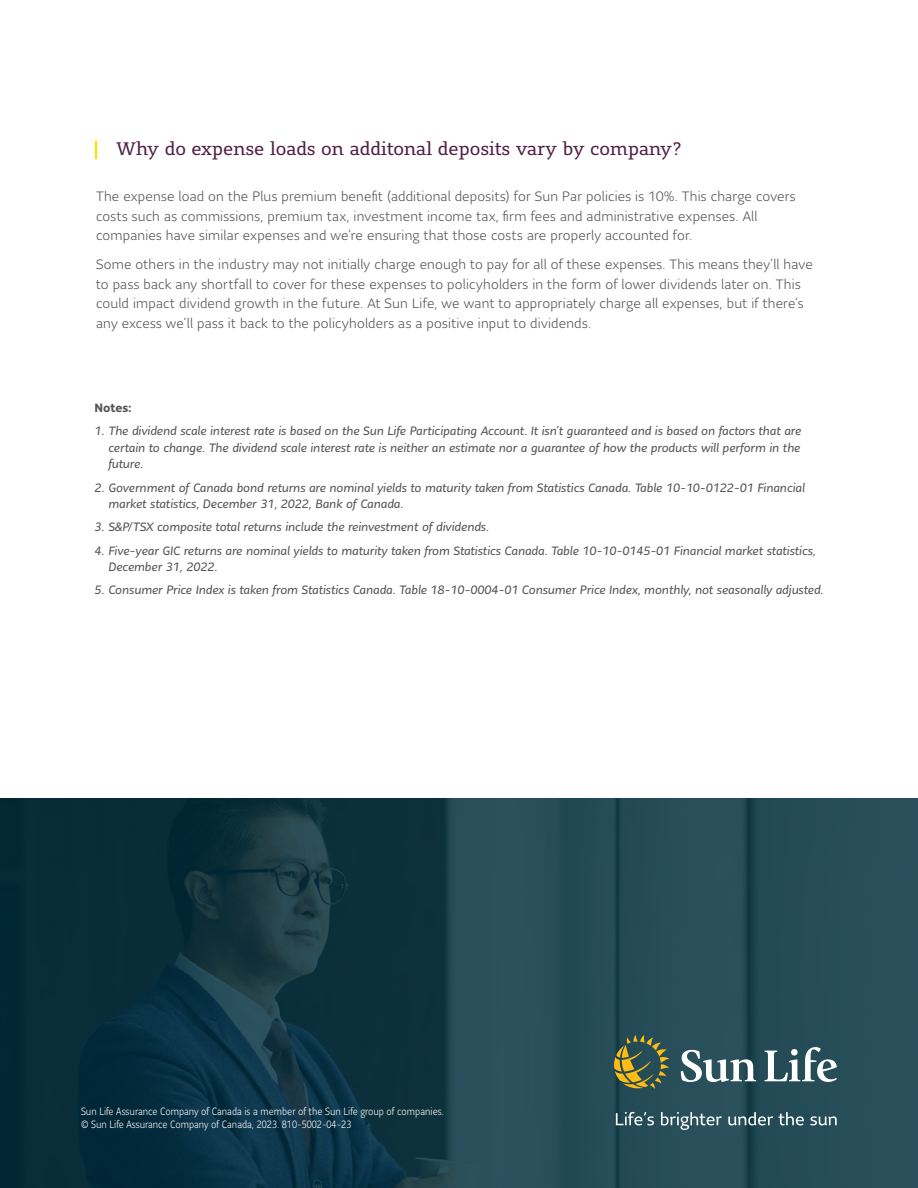
<style>
.page{position:relative;width:918px;height:1188px;background:#fff}
.page>*{position:absolute;margin:0;border:0;box-sizing:border-box;transform-origin:0 0}
.t1{font:18px "Sun Life Serif";color:#511e44}
.t2{font:300 13.5px/19.5px "Sun Life Sans";letter-spacing:.015em;color:#555}
.t3{font:italic 12px/16.5px "Sun Life Sans";color:#555}
.t4{font:700 12px "Sun Life Sans";color:#555}
.t5{font:300 10.5px/12.6px "Sun Life Sans Condensed";color:#fff}
</style>
<div class="page">
<img style="left:0;top:798px;width:918px;height:390px">
<svg style="left:95px;top:141px;width:2px;height:18px"></svg>
<svg style="left:681px;top:1050px;width:75px;height:32px"></svg>
<svg style="left:765px;top:1047px;width:72px;height:35px"></svg>
<svg style="left:614px;top:1035px;width:55px;height:54px;background:#5d6943"></svg>
<svg style="left:616px;top:1112px;width:38px;height:13px"></svg>
<svg style="left:661px;top:1112px;width:61px;height:18px"></svg>
<svg style="left:728px;top:1112px;width:76px;height:13px"></svg>
<svg style="left:810px;top:1116px;width:27px;height:9px"></svg>
<h1 class="t1" style="left:116px;top:136px;width:567px">Why do expense loads on additonal deposits vary by company?</h1>
<p class="t2" style="left:96px;top:186px;width:701px">The expense load on the Plus premium benefit (additional deposits) for Sun Par policies is 10%. This charge covers costs such as commissions, premium tax, investment income tax, firm fees and administrative expenses. All companies have similar expenses and we’re ensuring that those costs are properly accounted for.</p>
<p class="t2" style="left:96px;top:254px;width:718px">Some others in the industry may not initially charge enough to pay for all of these expenses. This means they’ll have to pass back any shortfall to cover for these expenses to policyholders in the form of lower dividends later on. This could impact dividend growth in the future. At Sun Life, we want to appropriately charge all expenses, but if there’s any excess we’ll pass it back to the policyholders as a positive input to dividends.</p>
<p class="t4" style="left:94px;top:400px;width:39px">Notes:</p>
<p class="t3" style="left:108px;top:422px;width:694px;text-align:justify;text-indent:-14px">1. The dividend scale interest rate is based on the Sun Life Participating Account. It isn’t guaranteed and is based on factors that are certain to change. The dividend scale interest rate is neither an estimate nor a guarantee of how the products will perform in the future.</p>
<p class="t3" style="left:108px;top:479px;width:698px;text-indent:-14px">2. Government of Canada bond returns are nominal yields to maturity taken from Statistics Canada. Table 10-10-0122-01 Financial market statistics, December 31, 2022, Bank of Canada.</p>
<p class="t3" style="left:94px;top:518px;width:396px">3. S&amp;P/TSX composite total returns include the reinvestment of dividends.</p>
<p class="t3" style="left:108px;top:542px;width:709px;text-indent:-14px">4. Five-year GIC returns are nominal yields to maturity taken from Statistics Canada. Table 10-10-0145-01 Financial market statistics,<br>December 31, 2022.</p>
<p class="t3" style="left:94px;top:581px;width:731px">5. Consumer Price Index is taken from Statistics Canada. Table 18-10-0004-01 Consumer Price Index, monthly, not seasonally adjusted.</p>
<p class="t5" style="left:81px;top:1105px;width:365px">Sun Life Assurance Company of Canada is a member of the Sun Life group of companies. © Sun Life Assurance Company of Canada, 2023. 810-5002-04-23</p>
</div>
